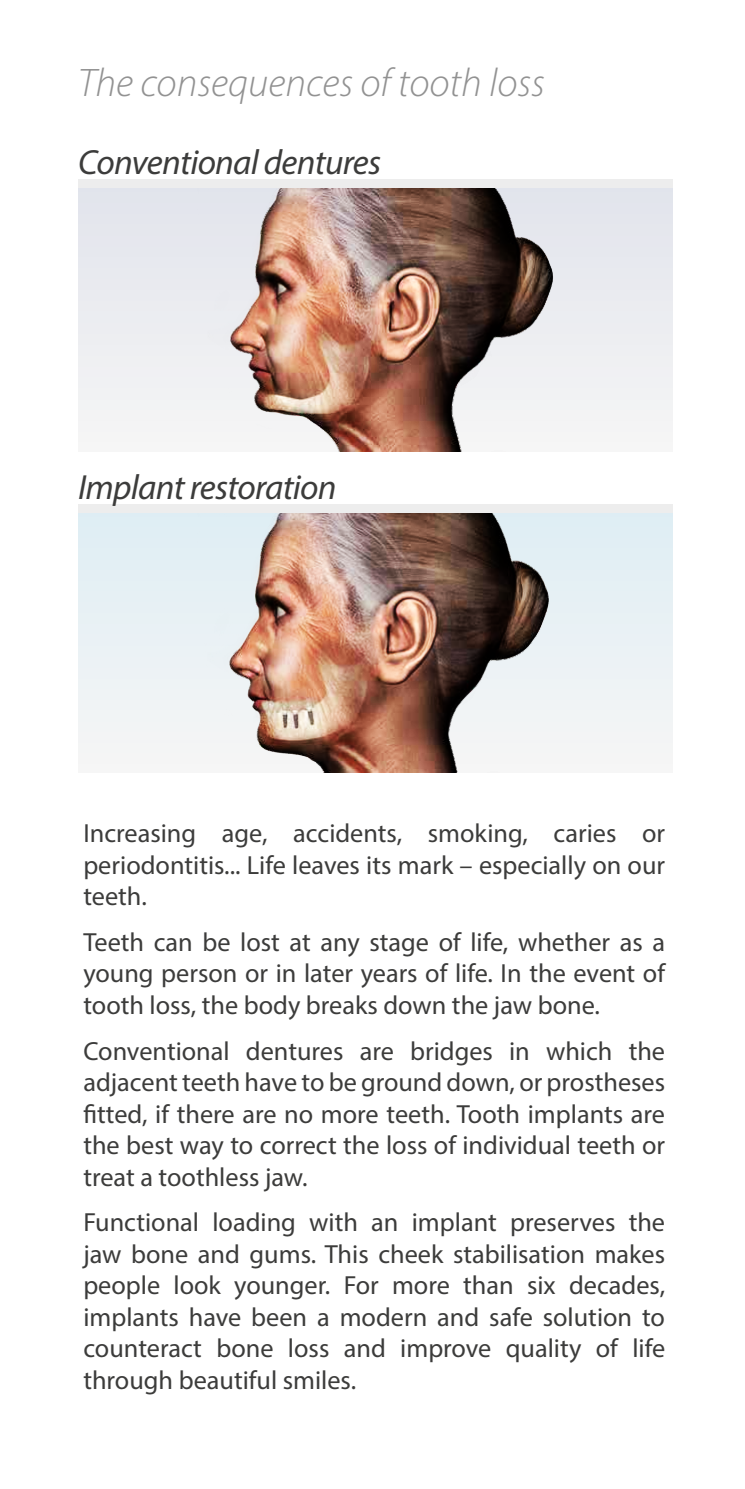
<style>
.page{position:relative;width:745px;height:1489px;background:#fff}
.page>*{position:absolute;margin:0;border:0;box-sizing:border-box;transform-origin:0 0}
.t1{font:italic 300 40px "Myriad Pro";color:#929292}
.t2{font:italic 35px "Myriad Pro";letter-spacing:-.02em;color:#3c3c3b}
.t3{font:26.25px/31.5px "Myriad Pro";color:#3c3c3b;text-align:justify}
</style>
<div class="page">
<div style="left:78px;top:504px;width:593px;height:268px;background:#eaf1f5"></div>
<div style="left:78px;top:180px;width:593px;height:271px;background:#ebedf1"></div>
<img style="left:197px;top:513px;width:355px;height:259px">
<img style="left:197px;top:188px;width:359px;height:263px">
<div style="left:78px;top:179px;width:593px;height:9px;background:#ededed"></div>
<div style="left:78px;top:504px;width:593px;height:8px;background:#ededed"></div>
<h1 class="t1" style="left:78px;top:58px;width:468px">The consequences of tooth loss</h1>
<h2 class="t2" style="left:78px;top:141px;width:304px">Conventional dentures</h2>
<h2 class="t2" style="left:78px;top:465px;width:260px">Implant restoration</h2>
<p class="t3" style="left:83px;top:817px;width:583px">Increasing age, accidents, smoking, caries or periodontitis... Life leaves its mark – especially on our teeth.</p>
<p class="t3" style="left:83px;top:925px;width:583px">Teeth can be lost at any stage of life, whether as a young person or in later years of life. In the event of tooth loss, the body breaks down the jaw bone.</p>
<p class="t3" style="left:83px;top:1034px;width:583px">Conventional dentures are bridges in which the adjacent teeth have to be ground down, or prostheses fitted, if there are no more teeth. Tooth implants are the best way to correct the loss of individual teeth or treat a toothless jaw.</p>
<p class="t3" style="left:83px;top:1206px;width:583px">Functional loading with an implant preserves the jaw bone and gums. This cheek stabilisation makes people look younger. For more than six decades, implants have been a modern and safe solution to counteract bone loss and improve quality of life through beautiful smiles.</p>
</div>
